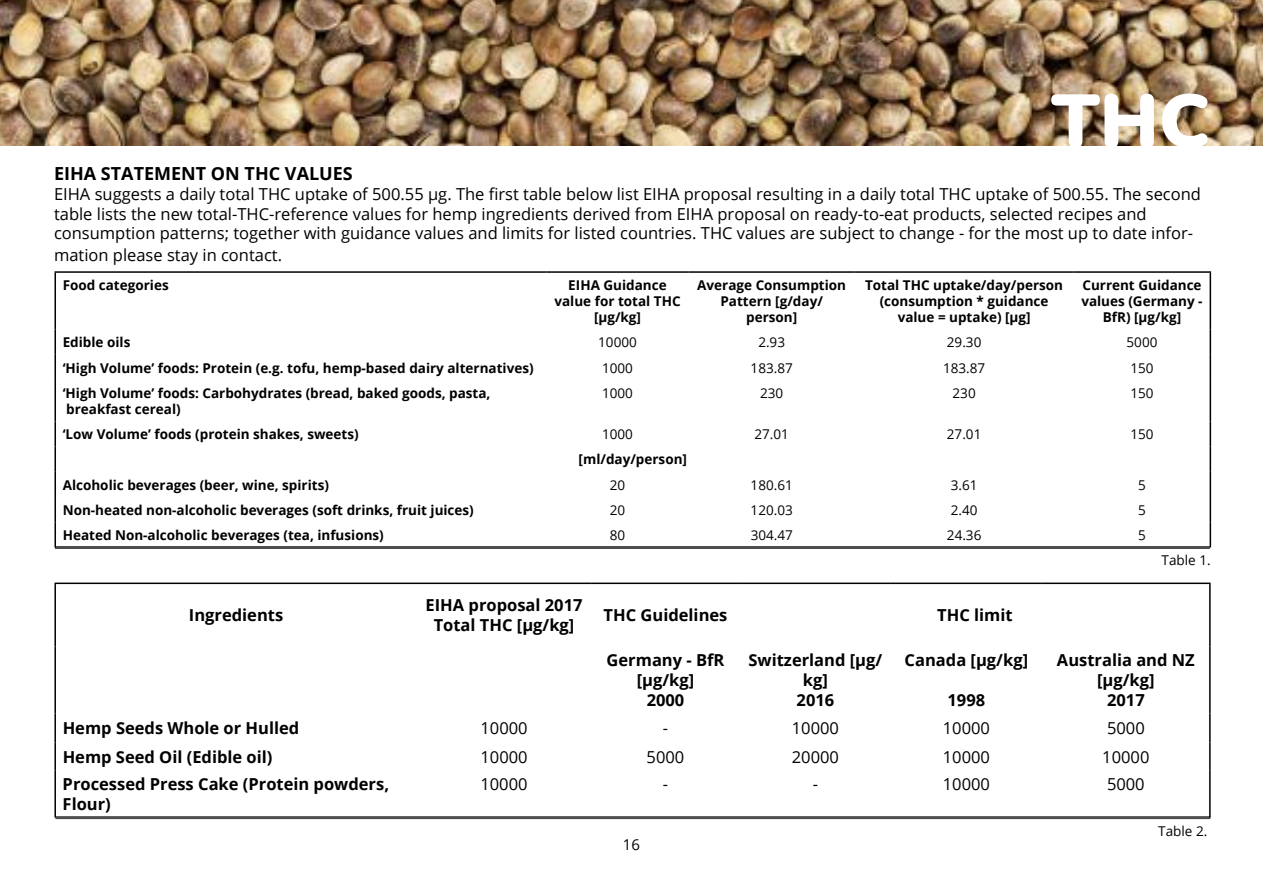
<style>
.page{position:relative;width:1263px;height:893px;background:#fff}
.page>*{position:absolute;margin:0;border:0;box-sizing:border-box;transform-origin:0 0}
.t1{font:900 75px "Nunito";color:#fff}
.t2{font:700 18px "Open Sans";color:#000}
.t3{font:16.5px/19.8px "Open Sans";color:#000}
.t4{font:700 16.5px/19.8px "Open Sans";color:#000;text-align:center}
.t5{font:15px "Open Sans";color:#000}
.t6{font:700 13.5px/16.2px "Open Sans";color:#000;text-align:center}
.t7{font:13.5px "Open Sans";color:#000}
</style>
<div class="page">
<hr style="left:54px;top:583px;width:363px;height:1px;background:#000">
<hr style="left:54px;top:584px;width:2px;height:62px;background:#000">
<hr style="left:417px;top:583px;width:174px;height:1px;background:#000">
<hr style="left:591px;top:583px;width:149px;height:1px;background:#000">
<hr style="left:740px;top:583px;width:151px;height:1px;background:#000">
<hr style="left:891px;top:583px;width:151px;height:1px;background:#000">
<hr style="left:1042px;top:583px;width:168px;height:1px;background:#000">
<hr style="left:1209px;top:584px;width:1px;height:62px;background:#000">
<hr style="left:54px;top:646px;width:2px;height:67px;background:#000">
<hr style="left:1209px;top:646px;width:1px;height:67px;background:#000">
<hr style="left:54px;top:713px;width:2px;height:30px;background:#000">
<hr style="left:1209px;top:713px;width:1px;height:30px;background:#000">
<hr style="left:54px;top:743px;width:2px;height:27px;background:#000">
<svg style="left:1209px;top:743px;width:1px;height:27px"></svg>
<hr style="left:54px;top:770px;width:2px;height:47px;background:#000">
<hr style="left:1209px;top:770px;width:1px;height:47px;background:#000">
<hr style="left:55px;top:271px;width:491px;height:2px;background:#000">
<hr style="left:55px;top:273px;width:1px;height:57px;background:#000">
<hr style="left:546px;top:271px;width:143px;height:2px;background:#000">
<hr style="left:689px;top:271px;width:166px;height:2px;background:#000">
<hr style="left:855px;top:271px;width:218px;height:2px;background:#000">
<hr style="left:1073px;top:271px;width:138px;height:2px;background:#000">
<hr style="left:1209px;top:273px;width:2px;height:57px;background:#000">
<hr style="left:1209px;top:330px;width:2px;height:25px;background:#000">
<svg style="left:55px;top:330px;width:1px;height:50px"></svg>
<hr style="left:1209px;top:355px;width:2px;height:25px;background:#000">
<hr style="left:55px;top:380px;width:1px;height:41px;background:#000">
<hr style="left:1209px;top:380px;width:2px;height:41px;background:#000">
<hr style="left:1209px;top:421px;width:2px;height:26px;background:#000">
<hr style="left:1209px;top:447px;width:2px;height:25px;background:#000">
<hr style="left:1209px;top:472px;width:2px;height:25px;background:#000">
<hr style="left:1209px;top:497px;width:2px;height:25px;background:#000">
<svg style="left:55px;top:421px;width:1px;height:125px"></svg>
<hr style="left:1209px;top:522px;width:2px;height:25px;background:#000">
<img style="left:0;top:0;width:1263px;height:145px">
<hr style="left:55px;top:546px;width:1155px;height:3px;background:#000">
<hr style="left:55px;top:816px;width:1155px;height:3px;background:#000">
<h1 class="t1" style="left:1051px;top:67px;width:160px">THC</h1>
<h2 class="t2" style="left:54px;top:161px;width:300px">EIHA STATEMENT ON THC VALUES</h2>
<p class="t3" style="left:54px;top:183px;width:1148px">EIHA suggests a daily total THC uptake of 500.55 µg. The first table below list EIHA proposal resulting in a daily total THC uptake of 500.55. The second table lists the new total-THC-reference values for hemp ingredients derived from EIHA proposal on ready-to-eat products, selected recipes and consumption patterns; together with guidance values and limits for listed countries. THC values are subject to change - for the most up to date infor-</p>
<p class="t3" style="left:54px;top:245px;width:230px">mation please stay in contact.</p>
<p class="t6" style="left:63px;top:276px;width:108px">Food categories</p>
<p class="t6" style="left:554px;top:276px;width:128px">EIHA Guidance value for total THC [µg/kg]</p>
<p class="t6" style="left:697px;top:276px;width:150px">Average Consumption<br>Pattern [g/day/ person]</p>
<p class="t6" style="left:865px;top:276px;width:199px">Total THC uptake/day/person (consumption * guidance value = uptake) [µg]</p>
<p class="t6" style="left:1081px;top:276px;width:123px">Current Guidance values (Germany -<br>BfR) [µg/kg]</p>
<p class="t6" style="left:63px;top:334px;width:69px">Edible oils</p>
<p class="t7" style="left:598px;top:333px;width:40px">10000</p>
<p class="t7" style="left:758px;top:333px;width:28px">2.93</p>
<p class="t7" style="left:947px;top:333px;width:36px">29.30</p>
<p class="t7" style="left:1126px;top:333px;width:32px">5000</p>
<p class="t6" style="left:63px;top:359px;width:472px">‘High Volume’ foods: Protein (e.g. tofu, hemp-based dairy alternatives)</p>
<p class="t7" style="left:602px;top:358px;width:32px">1000</p>
<p class="t7" style="left:751px;top:358px;width:44px">183.87</p>
<p class="t7" style="left:943px;top:358px;width:44px">183.87</p>
<p class="t7" style="left:1130px;top:358px;width:25px">150</p>
<p class="t6" style="left:63px;top:384px;width:429px;text-align:left">‘High Volume’ foods: Carbohydrates (bread, baked goods, pasta, breakfast cereal)</p>
<p class="t7" style="left:602px;top:384px;width:32px">1000</p>
<p class="t7" style="left:760px;top:384px;width:25px">230</p>
<p class="t7" style="left:952px;top:384px;width:25px">230</p>
<p class="t7" style="left:1130px;top:384px;width:25px">150</p>
<p class="t6" style="left:63px;top:426px;width:298px">‘Low Volume’ foods (protein shakes, sweets)</p>
<p class="t7" style="left:602px;top:425px;width:32px">1000</p>
<p class="t7" style="left:754px;top:425px;width:36px">27.01</p>
<p class="t7" style="left:947px;top:425px;width:36px">27.01</p>
<p class="t7" style="left:1130px;top:425px;width:25px">150</p>
<p class="t6" style="left:579px;top:451px;width:110px">[ml/day/person]</p>
<p class="t6" style="left:63px;top:476px;width:268px">Alcoholic beverages (beer, wine, spirits)</p>
<p class="t7" style="left:610px;top:475px;width:17px">20</p>
<p class="t7" style="left:751px;top:475px;width:44px">180.61</p>
<p class="t7" style="left:951px;top:475px;width:28px">3.61</p>
<p class="t7" style="left:1138px;top:475px;width:9px">5</p>
<p class="t6" style="left:63px;top:501px;width:413px">Non-heated non-alcoholic beverages (soft drinks, fruit juices)</p>
<p class="t7" style="left:610px;top:501px;width:17px">20</p>
<p class="t7" style="left:751px;top:501px;width:44px">120.03</p>
<p class="t7" style="left:951px;top:501px;width:28px">2.40</p>
<p class="t7" style="left:1138px;top:501px;width:9px">5</p>
<p class="t6" style="left:63px;top:527px;width:323px">Heated Non-alcoholic beverages (tea, infusions)</p>
<p class="t7" style="left:610px;top:526px;width:17px">80</p>
<p class="t7" style="left:751px;top:526px;width:44px">304.47</p>
<p class="t7" style="left:947px;top:526px;width:36px">24.36</p>
<p class="t7" style="left:1138px;top:526px;width:9px">5</p>
<p class="t4" style="left:189px;top:605px;width:96px">Ingredients</p>
<p class="t4" style="left:426px;top:595px;width:158px">EIHA proposal 2017<br>Total THC [µg/kg]</p>
<p class="t4" style="left:604px;top:605px;width:125px">THC Guidelines</p>
<p class="t4" style="left:937px;top:605px;width:77px">THC limit</p>
<p class="t4" style="left:607px;top:650px;width:119px">Germany - BfR [µg/kg]<br>2000</p>
<p class="t4" style="left:748px;top:650px;width:135px">Switzerland [µg/ kg]<br>2016</p>
<p class="t4" style="left:905px;top:650px;width:125px">Canada [µg/kg]</p>
<p class="t4" style="left:947px;top:690px;width:39px">1998</p>
<p class="t7" style="left:1161px;top:551px;width:51px">Table 1.</p>
<p class="t4" style="left:1057px;top:650px;width:139px">Australia and NZ [µg/kg]<br>2017</p>
<p class="t4" style="left:63px;top:717px;width:238px">Hemp Seeds Whole or Hulled</p>
<p class="t3" style="left:480px;top:717px;width:49px">10000</p>
<p class="t3" style="left:663px;top:717px;width:7px">-</p>
<p class="t3" style="left:792px;top:717px;width:49px">10000</p>
<p class="t3" style="left:943px;top:717px;width:49px">10000</p>
<p class="t3" style="left:1107px;top:717px;width:39px">5000</p>
<p class="t4" style="left:63px;top:746px;width:211px">Hemp Seed Oil (Edible oil)</p>
<p class="t3" style="left:480px;top:746px;width:49px">10000</p>
<p class="t3" style="left:647px;top:746px;width:39px">5000</p>
<p class="t3" style="left:792px;top:746px;width:49px">20000</p>
<p class="t3" style="left:943px;top:746px;width:49px">10000</p>
<p class="t3" style="left:1102px;top:746px;width:49px">10000</p>
<p class="t4" style="left:63px;top:774px;width:328px;text-align:left">Processed Press Cake (Protein powders,<br>Flour)</p>
<p class="t3" style="left:480px;top:774px;width:49px">10000</p>
<p class="t3" style="left:663px;top:774px;width:7px">-</p>
<p class="t3" style="left:813px;top:774px;width:7px">-</p>
<p class="t3" style="left:943px;top:774px;width:49px">10000</p>
<p class="t3" style="left:1107px;top:774px;width:39px">5000</p>
<p class="t5" style="left:623px;top:834px;width:19px">16</p>
<p class="t7" style="left:1158px;top:822px;width:51px">Table 2.</p>
</div>
